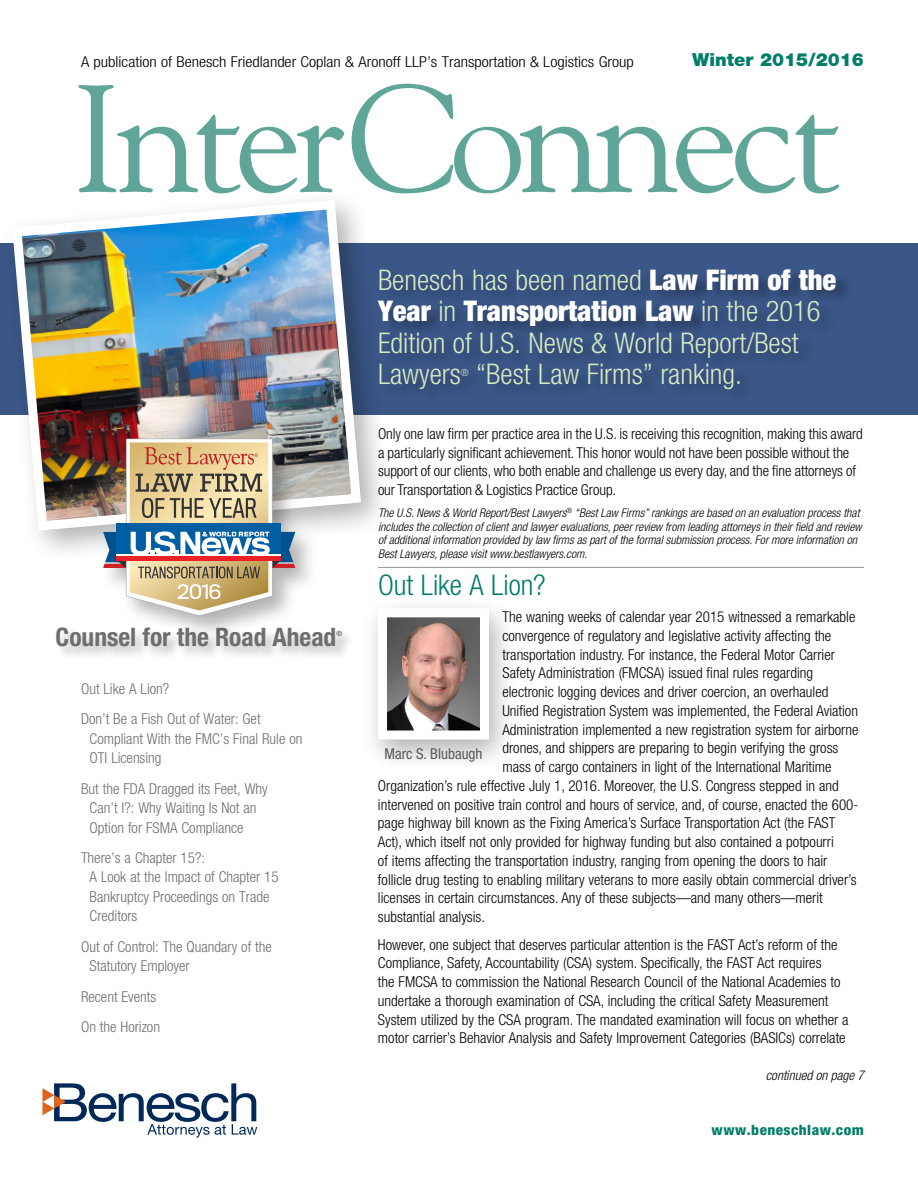
<style>
.page{position:relative;width:918px;height:1188px;background:#fff}
.page>*{position:absolute;margin:0;border:0;box-sizing:border-box;transform-origin:0 0}
.t1{font:151.5px "Goudy";letter-spacing:-.05em;color:#5fa698}
.t2{font:300 condensed 28.5px/31.5px "Helvetica Neue";color:#d5e9c1}
.t3{font:300 condensed 28.5px "Helvetica Neue";color:#007d68}
.t4{font:700 condensed 25.5px "Helvetica Neue";color:#6d6e71}
.t5{font:900 18px "Helvetica Neue";color:#007d68}
.t6{font:300 condensed 15px/18.8px "Helvetica Neue";color:#000}
.t7{font:300 condensed 15px/19.5px "Helvetica Neue";color:#6d6e71}
.t8{font:300 condensed 15px "Helvetica Neue";color:#000;scale:1.1 1}
.t9{font:condensed 15px "Helvetica Neue";color:#58595b}
.t10{font:800 condensed 14.25px "Helvetica Neue";letter-spacing:.03em;color:#007d68;scale:1.07 1}
.t11{font:italic 300 condensed 13.5px "Helvetica Neue";color:#000}
.t12{font:italic 300 condensed 12px/13.5px "Helvetica Neue";color:#000}
.t13{font:300 condensed 9.9px "Helvetica Neue";color:#d5e9c1}
.t14{font:700 7.2px "Helvetica Neue";color:#6d6e71}
.s1{font-weight:900;color:#fff}
</style>
<div class="page">
<svg style="left:42px;top:1083px;width:215px;height:55px"></svg>
<div style="left:0;top:243px;width:918px;height:171px;background:#3b5788"></div>
<div style="left:380px;top:268px;width:473px;height:136px;background:#000;opacity:.3"></div>
<div style="left:1px;top:188px;width:392px;height:375px;background:#000;opacity:.3"></div>
<img style="left:7px;top:195px;width:359px;height:340px">
<div style="left:55px;top:626px;width:302px;height:35px;background:#000;opacity:.25"></div>
<div style="left:100px;top:434px;width:220px;height:207px;background:#000;opacity:.3"></div>
<svg style="left:103px;top:439px;width:192px;height:177px"></svg>
<hr style="left:378px;top:567px;width:486px;height:1px;background:#939598">
<div style="left:361px;top:595px;width:156px;height:177px;background:#000;opacity:.3"></div>
<img style="left:388px;top:618px;width:91px;height:112px">
<div style="left:378px;top:608px;width:111px;height:132px;border:9px solid #fff"></div>
<p class="t8" style="left:81px;top:53px;width:504px">A publication of Benesch Friedlander Coplan &amp; Aronoff LLP’s Transportation &amp; Logistics Group</p>
<p class="t5" style="left:692px;top:49px;width:173px">Winter 2015/2016</p>
<h1 class="t1" style="left:72px;top:45px;width:770px">InterConnect</h1>
<h3 class="t4" style="left:56px;top:622px;width:282px">Counsel for the Road Ahead</h3>
<p class="t14" style="left:336px;top:629px;width:7px">®</p>
<p class="t7" style="left:81px;top:673px;width:181px;line-height:30.3px">Out Like A Lion?<br>Don’t Be a Fish Out of Water: Get</p>
<p class="t7" style="left:90px;top:729px;width:214px">Compliant With the FMC’s Final Rule on<br>OTI Licensing</p>
<p class="t7" style="left:90px;top:778px;width:180px;text-indent:-9px">But the FDA Dragged its Feet, Why<br>Can’t I?: Why Waiting Is Not an<br>Option for FSMA Compliance</p>
<p class="t7" style="left:90px;top:848px;width:191px;text-indent:-9px">There’s a Chapter 15?:<br>A Look at the Impact of Chapter 15<br>Bankruptcy Proceedings on Trade<br>Creditors</p>
<p class="t7" style="left:90px;top:937px;width:184px;text-indent:-9px">Out of Control: The Quandary of the<br>Statutory Employer</p>
<p class="t7" style="left:81px;top:981px;width:81px;line-height:30.3px">Recent Events<br>On the Horizon</p>
<h2 class="t2" style="left:378px;top:264px;width:460px">Benesch has been named <span class="s1">Law Firm of the<br>Year</span> in <span class="s1">Transportation Law</span> in the 2016<br>Edition of U.S. News &amp; World Report/Best<br>Lawyers</h2>
<p class="t13" style="left:461px;top:367px;width:9px">®</p>
<h2 class="t2" style="left:476px;top:358px;width:267px">“Best Law Firms” ranking.</h2>
<p class="t6" style="left:378px;top:424px;width:486px">Only one law firm per practice area in the U.S. is receiving this recognition, making this award a particularly significant achievement. This honor would not have been possible without the support of our clients, who both enable and challenge us every day, and the fine attorneys of our Transportation &amp; Logistics Practice Group.</p>
<p class="t12" style="left:378px;top:506px;width:485px">The U.S. News &amp; World Report/Best Lawyers<sup>®</sup> “Best Law Firms” rankings are based on an evaluation process that includes the collection of client and lawyer evaluations, peer review from leading attorneys in their field and review of additional information provided by law firms as part of the formal submission process. For more information on Best Lawyers, please visit www.bestlawyers.com.</p>
<h2 class="t3" style="left:378px;top:568px;width:169px">Out Like A Lion?</h2>
<p class="t6" style="left:502px;top:607px;width:354px">The waning weeks of calendar year 2015 witnessed a remarkable</p>
<p class="t6" style="left:502px;top:626px;width:330px">convergence of regulatory and legislative activity affecting the</p>
<p class="t6" style="left:502px;top:645px;width:334px">transportation industry. For instance, the Federal Motor Carrier</p>
<p class="t6" style="left:502px;top:664px;width:312px">Safety Administration (FMCSA) issued final rules regarding</p>
<p class="t6" style="left:502px;top:682px;width:327px">electronic logging devices and driver coercion, an overhauled</p>
<p class="t6" style="left:502px;top:701px;width:357px">Unified Registration System was implemented, the Federal Aviation</p>
<p class="t6" style="left:502px;top:720px;width:357px">Administration implemented a new registration system for airborne</p>
<p class="t6" style="left:502px;top:739px;width:337px">drones, and shippers are preparing to begin verifying the gross</p>
<p class="t6" style="left:502px;top:757px;width:331px">mass of cargo containers in light of the International Maritime</p>
<p class="t6" style="left:378px;top:776px;width:462px">Organization’s rule effective July 1, 2016. Moreover, the U.S. Congress stepped in and</p>
<p class="t6" style="left:378px;top:795px;width:482px">intervened on positive train control and hours of service, and, of course, enacted the 600-</p>
<p class="t6" style="left:378px;top:814px;width:459px">page highway bill known as the Fixing America’s Surface Transportation Act (the FAST</p>
<p class="t6" style="left:378px;top:832px;width:457px">Act), which itself not only provided for highway funding but also contained a potpourri</p>
<p class="t6" style="left:378px;top:851px;width:451px">of items affecting the transportation industry, ranging from opening the doors to hair</p>
<p class="t6" style="left:378px;top:870px;width:480px">follicle drug testing to enabling military veterans to more easily obtain commercial driver’s</p>
<p class="t6" style="left:378px;top:889px;width:446px">licenses in certain circumstances. Any of these subjects—and many others—merit</p>
<p class="t6" style="left:378px;top:907px;width:108px">substantial analysis.</p>
<p class="t6" style="left:378px;top:935px;width:472px">However, one subject that deserves particular attention is the FAST Act’s reform of the Compliance, Safety, Accountability (CSA) system. Specifically, the FAST Act requires<br>the FMCSA to commission the National Research Council of the National Academies to undertake a thorough examination of CSA, including the critical Safety Measurement System utilized by the CSA program. The mandated examination will focus on whether a motor carrier’s Behavior Analysis and Safety Improvement Categories (BASICs) correlate</p>
<p class="t9" style="left:384px;top:745px;width:100px">Marc S. Blubaugh</p>
<p class="t11" style="left:766px;top:1067px;width:100px">continued on page 7</p>
<p class="t10" style="left:712px;top:1121px;width:144px">www.beneschlaw.com</p>
</div>
